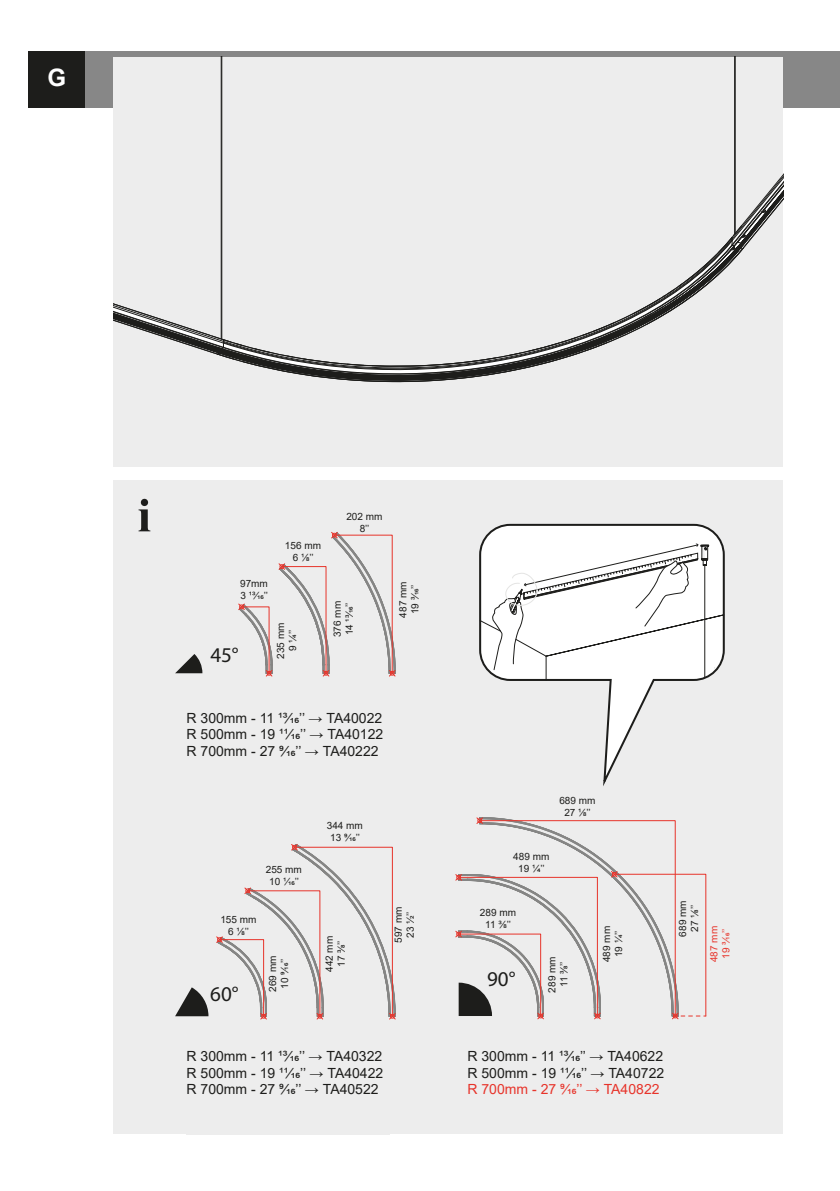
<style>
.page{position:relative;width:840px;height:1191px;background:#fff}
.page>*{position:absolute;margin:0;border:0;box-sizing:border-box;transform-origin:0 0}
.t1{font:700 24px "Arial";color:#fff}
.t2{font:21px "Myriad Pro";color:#1d1d1b}
.t3{font:14px/16.8px "Arial";color:#1d1d1b;text-align:justify}
.t4{font:10px/12px "Arial";color:#1d1d1b;text-align:center}
.t5{font:10px/12px "Arial";color:#e7342b;text-align:center}
.s1{font-weight:700}
.s2{color:#e7342b}
.s3{font-weight:700;color:#e7342b}
</style>
<div class="page">
<div style="left:28px;top:51px;width:811px;height:56px;background:#878787"></div>
<div style="left:113px;top:57px;width:669px;height:409px;background:#ededed"></div>
<svg style="left:113px;top:57px;width:669px;height:326px"></svg>
<hr style="left:733px;top:57px;width:1px;height:177px;background:#1d1d1b">
<hr style="left:734px;top:57px;width:1px;height:176px;background:#1d1d1b">
<hr style="left:221px;top:57px;width:1px;height:282px;background:#1d1d1b">
<div style="left:28px;top:51px;width:57px;height:56px;background:#1d1d1b"></div>
<div style="left:113px;top:480px;width:669px;height:654px;background:#ededed"></div>
<svg style="left:175px;top:654px;width:27px;height:19px"></svg>
<svg style="left:175px;top:987px;width:33px;height:29px"></svg>
<svg style="left:216px;top:844px;width:180px;height:175px"></svg>
<svg style="left:238px;top:532px;width:158px;height:145px"></svg>
<svg style="left:455px;top:817px;width:251px;height:202px"></svg>
<svg style="left:481px;top:523px;width:244px;height:263px"></svg>
<svg style="left:479px;top:543px;width:244px;height:137px;background:#eee"></svg>
<svg style="left:138px;top:499px;width:12px;height:32px"></svg>
<h1 class="t1" style="left:47px;top:61px;width:20px">G</h1>
<p class="t4" style="left:240px;top:577px;width:29px;text-align:left">97mm<br>3 13/16’’</p>
<p class="t4" style="left:285px;top:539px;width:38px">156 mm<br>6 1/8’’</p>
<h2 class="t2" style="left:210px;top:642px;width:30px">45°</h2>
<p class="t4" style="left:274px;top:658px;width:38px;rotate:-90deg">235 mm<br>9 1/4’’</p>
<p class="t4" style="left:346px;top:510px;width:38px">202 mm<br>8’’</p>
<p class="t4" style="left:331px;top:637px;width:38px;text-align:left;rotate:-90deg">376 mm<br>14 13/16’’</p>
<p class="t4" style="left:396px;top:617px;width:38px;rotate:-90deg">487 mm<br>19 3/16’’</p>
<h3 class="t3" style="left:186px;top:709px;width:198px">R 300mm - 11 13/16’’ <span class="s1">→</span> TA40022<br>R 500mm - 19 11/16’’ <span class="s1">→</span> TA40122<br>R 700mm - 27 9/16’’ <span class="s1">→</span> TA40222</h3>
<p class="t4" style="left:265px;top:863px;width:38px">255 mm<br>10 1/16’’</p>
<p class="t4" style="left:220px;top:914px;width:38px">155 mm<br>6 1/8’’</p>
<h2 class="t2" style="left:210px;top:981px;width:30px">60°</h2>
<p class="t4" style="left:266px;top:991px;width:38px;rotate:-90deg">269 mm<br>10 9/16’’</p>
<p class="t4" style="left:326px;top:819px;width:38px">344 mm<br>13 9/16’’</p>
<p class="t4" style="left:323px;top:972px;width:38px;rotate:-90deg">442 mm<br>17 3/8’’</p>
<p class="t4" style="left:392px;top:943px;width:38px;rotate:-90deg">597 mm<br>23 1/2’’</p>
<h3 class="t3" style="left:186px;top:1047px;width:198px">R 300mm - 11 13/16’’ <span class="s1">→</span> TA40322<br>R 500mm - 19 11/16’’ <span class="s1">→</span> TA40422<br>R 700mm - 27 9/16’’ <span class="s1">→</span> TA40522</h3>
<p class="t4" style="left:559px;top:794px;width:38px">689 mm<br>27 1/8’’</p>
<p class="t4" style="left:513px;top:850px;width:38px">489 mm<br>19 1/4’’</p>
<p class="t4" style="left:479px;top:906px;width:38px">289 mm<br>11 3/8’’</p>
<h2 class="t2" style="left:487px;top:966px;width:30px">90°</h2>
<p class="t4" style="left:545px;top:992px;width:38px;rotate:-90deg">289 mm<br>11 3/8’’</p>
<p class="t4" style="left:600px;top:962px;width:38px;rotate:-90deg">489 mm<br>19 1/4’’</p>
<p class="t4" style="left:676px;top:936px;width:38px;rotate:-90deg">689 mm<br>27 1/8’’</p>
<p class="t5" style="left:707px;top:962px;width:38px;rotate:-90deg">487 mm<br>19 3/16’’</p>
<h3 class="t3" style="left:467px;top:1047px;width:198px">R 300mm - 11 13/16’’ <span class="s1">→</span> TA40622<br>R 500mm - 19 11/16’’ <span class="s1">→</span> TA40722<br><span class="s2">R 700mm - 27 9/16’’</span> <span class="s3">→</span> <span class="s2">TA40822</span></h3>
</div>
